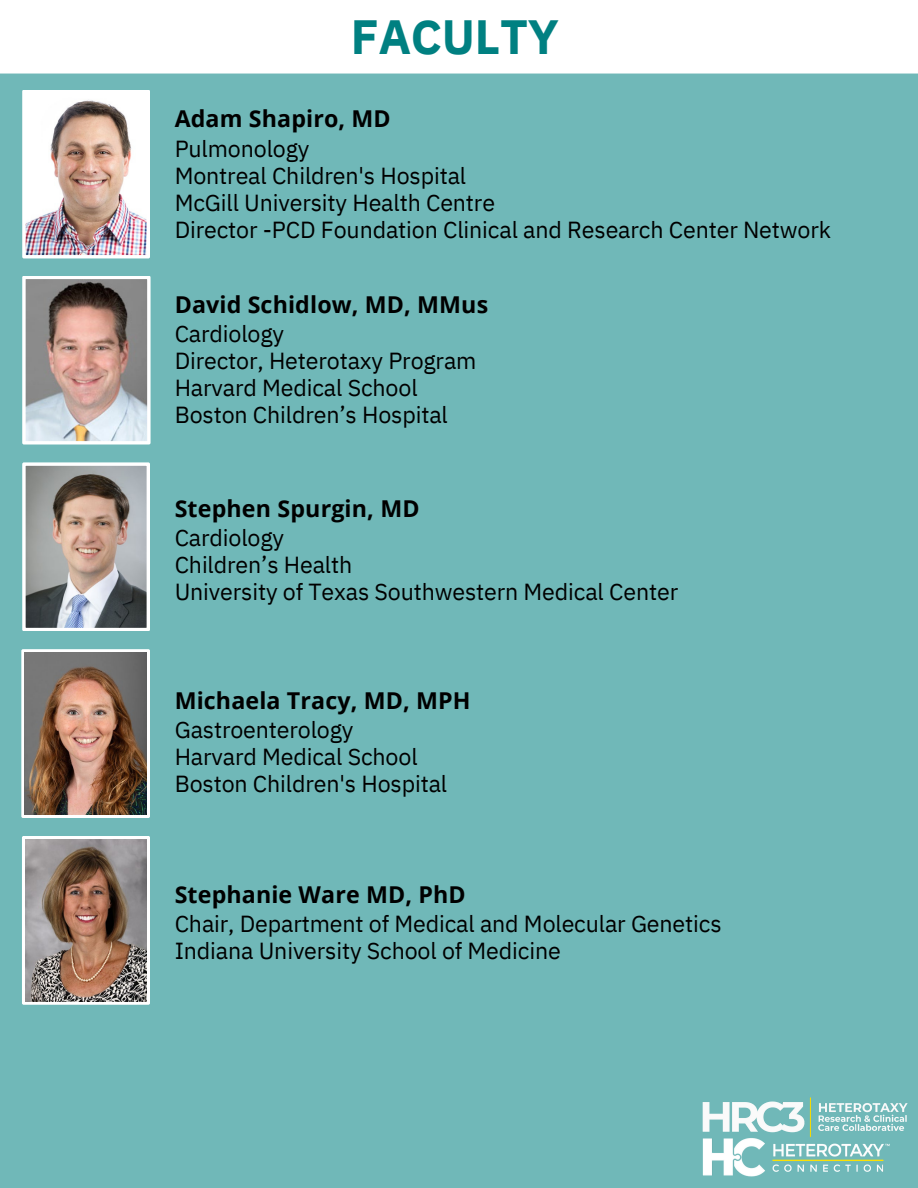
<style>
.page{position:relative;width:918px;height:1188px;background:#70b8b8}
.page>*{position:absolute;margin:0;border:0;box-sizing:border-box;transform-origin:0 0}
.t1{font:700 48px "IBM Plex Sans";letter-spacing:-.005em;color:#008081}
.t2{font:23.25px/27px "IBM Plex Sans";letter-spacing:-.005em;color:#000}
.t3{font:700 23.25px "Open Sans";letter-spacing:.005em;color:#000}
</style>
<div class="page">
<svg style="left:21px;top:649px;width:129px;height:169px;background:#dadddc"></svg>
<svg style="left:22px;top:836px;width:128px;height:169px;background:#f3f4f4"></svg>
<img style="left:25px;top:653px;width:121px;height:162px">
<img style="left:25px;top:839px;width:122px;height:162px">
<div style="left:0;top:0;width:918px;height:74px;background:#fff"></div>
<img style="left:22px;top:462px;width:128px;height:169px">
<img style="left:22px;top:90px;width:128px;height:168px">
<svg style="left:22px;top:276px;width:129px;height:169px;background:#b0a29f"></svg>
<img style="left:702px;top:1097px;width:206px;height:19px">
<img style="left:702px;top:1116px;width:205px;height:61px">
<p class="t1" style="left:351px;top:5px;width:210px">FACULTY</p>
<p class="t3" style="left:175px;top:103px;width:218px">Adam Shapiro, MD</p>
<p class="t2" style="left:175px;top:134px;width:136px">Pulmonology</p>
<p class="t2" style="left:175px;top:161px;width:293px">Montreal Children's Hospital</p>
<p class="t2" style="left:175px;top:188px;width:322px">McGill University Health Centre</p>
<p class="t2" style="left:175px;top:215px;width:658px">Director -PCD Foundation Clinical and Research Center Network</p>
<p class="t3" style="left:175px;top:288px;width:315px">David Schidlow, MD, MMus</p>
<p class="t2" style="left:175px;top:320px;width:111px">Cardiology</p>
<p class="t2" style="left:175px;top:347px;width:303px">Director, Heterotaxy Program<br>Harvard Medical School</p>
<p class="t2" style="left:175px;top:401px;width:275px">Boston Children’s Hospital</p>
<p class="t3" style="left:175px;top:492px;width:246px">Stephen Spurgin, MD</p>
<p class="t2" style="left:175px;top:524px;width:111px">Cardiology</p>
<p class="t2" style="left:175px;top:551px;width:179px">Children’s Health</p>
<p class="t2" style="left:175px;top:578px;width:505px">University of Texas Southwestern Medical Center</p>
<p class="t3" style="left:175px;top:684px;width:297px">Michaela Tracy, MD, MPH</p>
<p class="t2" style="left:175px;top:716px;width:180px">Gastroenterology</p>
<p class="t2" style="left:175px;top:743px;width:244px">Harvard Medical School</p>
<p class="t2" style="left:175px;top:770px;width:274px">Boston Children's Hospital</p>
<p class="t3" style="left:175px;top:878px;width:293px">Stephanie Ware MD, PhD</p>
<p class="t2" style="left:175px;top:910px;width:549px">Chair, Department of Medical and Molecular Genetics<br>Indiana University School of Medicine</p>
</div>
